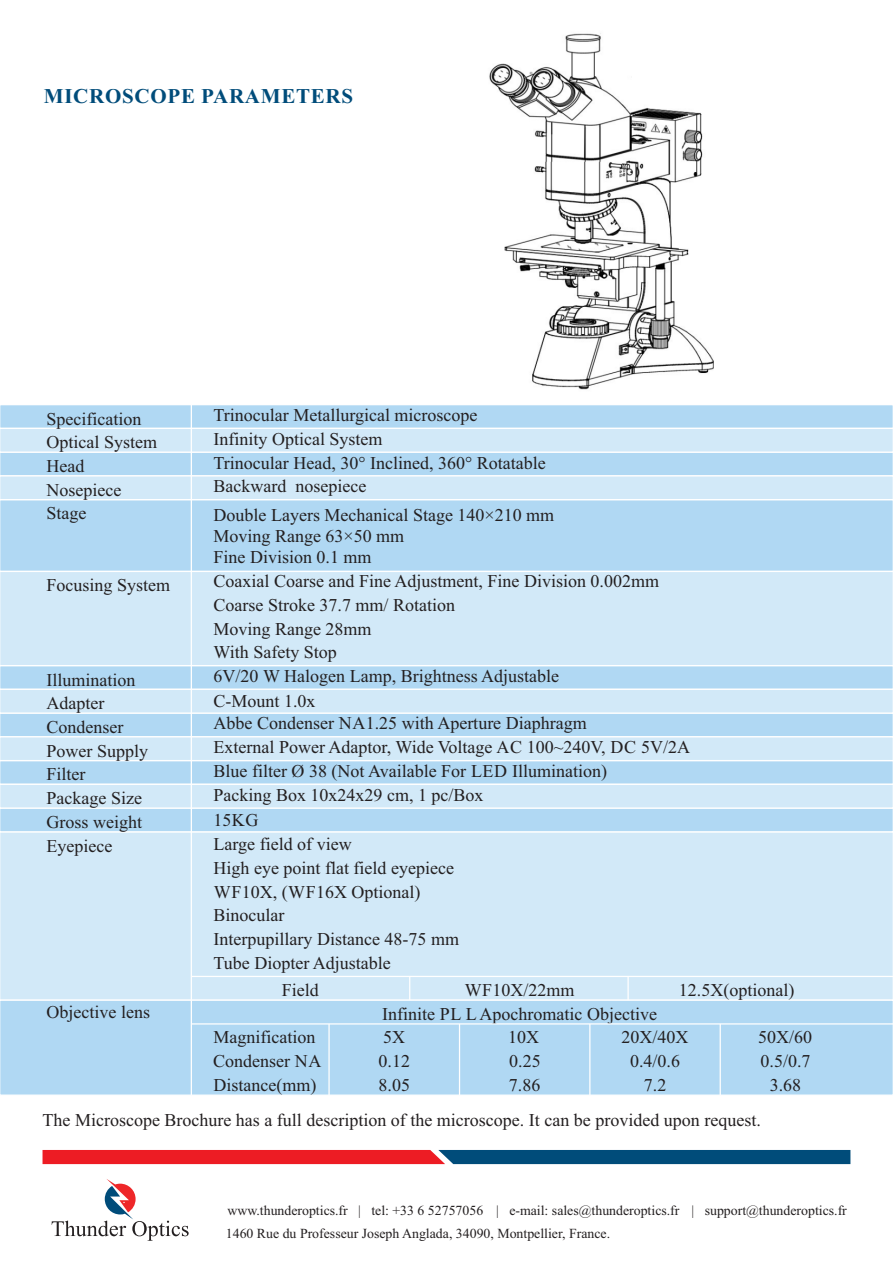
<style>
.page{position:relative;width:893px;height:1263px;background:#fff}
.page>*{position:absolute;margin:0;border:0;box-sizing:border-box;transform-origin:0 0}
.t1{font:700 21px "Times New Roman";letter-spacing:.035em;color:#004c7a}
.t2{font:18px/23.7px "Times New Roman";color:#231f20}
.t3{font:13.8px/22.5px "Times New Roman";color:#231f20}
</style>
<div class="page">
<div style="left:0;top:833px;width:893px;height:166px;background:#d2e9f8"></div>
<div style="left:0;top:999px;width:893px;height:96px;background:#b0d8f3"></div>
<div style="left:0;top:501px;width:893px;height:69px;background:#b0d8f3"></div>
<svg style="left:0;top:405px;width:893px;height:96px;background:#c4e2f6"></svg>
<div style="left:0;top:570px;width:893px;height:94px;background:#d2e9f8"></div>
<svg style="left:0;top:664px;width:893px;height:169px;background:#c3e1f5"></svg>
<img style="left:489px;top:33px;width:225px;height:357px">
<hr style="left:191px;top:383px;width:1px;height:712px;background:#fff">
<svg style="left:409px;top:977px;width:1px;height:23px"></svg>
<hr style="left:627px;top:976px;width:2px;height:24px;background:#fff">
<hr style="left:191px;top:976px;width:702px;height:1px;background:#fff">
<hr style="left:328px;top:1024px;width:2px;height:71px;background:#fff">
<hr style="left:191px;top:1023px;width:702px;height:1px;background:#fff">
<hr style="left:459px;top:1024px;width:1px;height:71px;background:#fff">
<hr style="left:589px;top:1024px;width:1px;height:71px;background:#fff">
<hr style="left:720px;top:1024px;width:1px;height:71px;background:#fff">
<svg style="left:52px;top:1179px;width:137px;height:62px"></svg>
<svg style="left:43px;top:1150px;width:807px;height:14px;background:#763651"></svg>
<p class="t1" style="left:44px;top:89px;width:311px">MICROSCOPE PARAMETERS</p>
<p class="t2" style="left:214px;top:405px;width:334px">Trinocular Metallurgical microscope<br>Infinity Optical System<br>Trinocular Head, 30° Inclined, 360° Rotatable<br>Backward nosepiece</p>
<p class="t2" style="left:214px;top:506px;width:342px;line-height:21px">Double Layers Mechanical Stage 140×210 mm<br>Moving Range 63×50 mm<br>Fine Division 0.1 mm</p>
<p class="t2" style="left:214px;top:571px;width:447px">Coaxial Coarse and Fine Adjustment, Fine Division 0.002mm Coarse Stroke 37.7 mm/ Rotation<br>Moving Range 28mm<br>With Safety Stop<br>6V/20 W Halogen Lamp, Brightness Adjustable</p>
<p class="t2" style="left:214px;top:692px;width:375px;line-height:22px">C-Mount 1.0x<br>Abbe Condenser NA1.25 with Aperture Diaphragm</p>
<p class="t2" style="left:214px;top:737px;width:478px">External Power Adaptor, Wide Voltage AC 100~240V, DC 5V/2A<br>Blue filter Ø 38 (Not Available For LED Illumination)<br>Packing Box 10x24x29 cm, 1 pc/Box</p>
<p class="t2" style="left:214px;top:810px;width:247px">15KG<br>Large field of view<br>High eye point flat field eyepiece<br>WF10X, (WF16X Optional)<br>Binocular<br>Interpupillary Distance 48-75 mm<br>Tube Diopter Adjustable</p>
<p class="t2" style="left:282px;top:980px;width:39px">Field</p>
<p class="t2" style="left:465px;top:980px;width:111px">WF10X/22mm</p>
<p class="t2" style="left:679px;top:980px;width:117px">12.5X(optional)</p>
<p class="t2" style="left:382px;top:1003px;width:276px">Infinite PL L Apochromatic Objective</p>
<p class="t2" style="left:214px;top:1027px;width:103px">Magnification</p>
<p class="t2" style="left:383px;top:1027px;width:23px">5X</p>
<p class="t2" style="left:508px;top:1027px;width:32px">10X</p>
<p class="t2" style="left:621px;top:1027px;width:68px">20X/40X</p>
<p class="t2" style="left:758px;top:1027px;width:56px">50X/60</p>
<p class="t2" style="left:213px;top:1051px;width:110px">Condenser NA</p>
<p class="t2" style="left:379px;top:1051px;width:33px">0.12</p>
<p class="t2" style="left:509px;top:1051px;width:33px">0.25</p>
<p class="t2" style="left:630px;top:1051px;width:52px">0.4/0.6</p>
<p class="t2" style="left:760px;top:1051px;width:52px">0.5/0.7</p>
<p class="t2" style="left:214px;top:1075px;width:104px">Distance(mm)</p>
<p class="t2" style="left:379px;top:1075px;width:33px">8.05</p>
<p class="t2" style="left:509px;top:1075px;width:33px">7.86</p>
<p class="t2" style="left:644px;top:1075px;width:24px">7.2</p>
<p class="t2" style="left:770px;top:1075px;width:33px">3.68</p>
<p class="t2" style="left:43px;top:1109px;width:720px">The Microscope Brochure has a full description of the microscope. It can be provided upon request.</p>
<p class="t2" style="left:47px;top:408px;width:112px">Specification<br>Optical System<br>Head<br>Nosepiece<br>Stage</p>
<p class="t2" style="left:47px;top:574px;width:125px">Focusing System</p>
<p class="t2" style="left:47px;top:669px;width:103px">Illumination<br>Adapter<br>Condenser<br>Power Supply<br>Filter<br>Package Size<br>Gross weight<br>Eyepiece</p>
<p class="t2" style="left:47px;top:1001px;width:105px">Objective lens</p>
<p class="t3" style="left:226px;top:1201px;width:622px">www.thunderoptics.fr | tel: +33 6 52757056 | e-mail: sales@thunderoptics.fr | support@thunderoptics.fr<br>1460 Rue du Professeur Joseph Anglada, 34090, Montpellier, France.</p>
</div>
